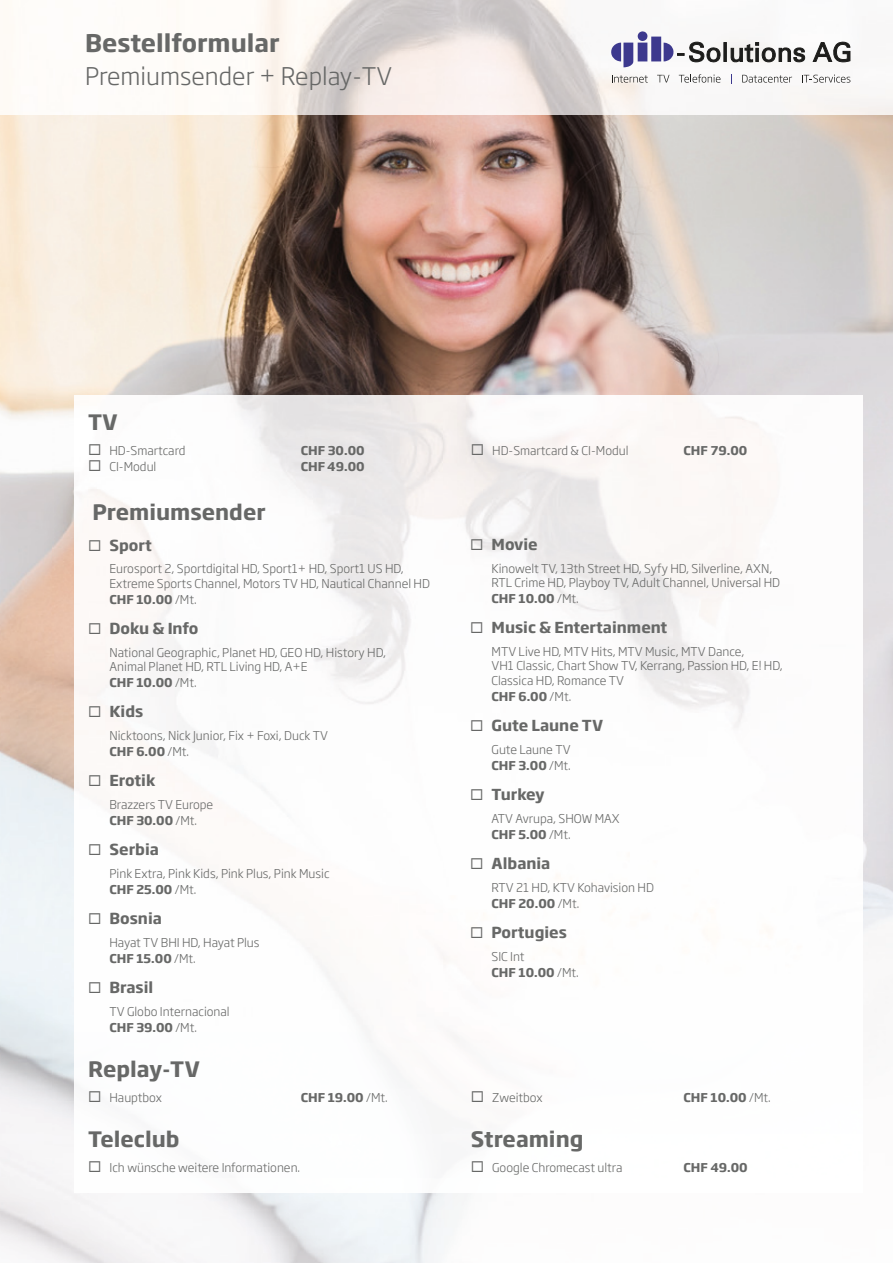
<style>
.page{position:relative;width:893px;height:1263px;background:#fff}
.page>*{position:absolute;margin:0;border:0;box-sizing:border-box;transform-origin:0 0}
.t1{font:300 24px "Soho Gothic Std";color:#676867}
.t2{font:700 24px "Soho Gothic Std";color:#676867}
.t3{font:700 21px "Soho Gothic Std";color:#676867}
.t4{font:700 15px "Soho Gothic Std";color:#676867}
.t5{font:300 12px/16.5px "Soho Gothic Std";color:#676867}
.t6{font:700 12px "Soho Gothic Std";color:#676867}
.s1{font-weight:300}
.s2{font-weight:700}
</style>
<div class="page">
<img style="left:53px;top:115px;width:840px;height:312px">
<img style="left:259px;top:0;width:634px;height:115px">
<img style="left:74px;top:395px;width:788px;height:726px">
<svg style="left:612px;top:75px;width:36px;height:8px"></svg>
<svg style="left:657px;top:75px;width:12px;height:7px"></svg>
<svg style="left:679px;top:74px;width:41px;height:9px"></svg>
<svg style="left:742px;top:75px;width:50px;height:8px"></svg>
<svg style="left:802px;top:75px;width:48px;height:8px"></svg>
<svg style="left:813px;top:42px;width:37px;height:20px"></svg>
<svg style="left:611px;top:31px;width:194px;height:36px"></svg>
<h1 class="t2" style="left:85px;top:27px;width:196px">Bestellformular</h1>
<h1 class="t1" style="left:85px;top:61px;width:309px">Premiumsender + Replay-TV</h1>
<h2 class="t3" style="left:88px;top:408px;width:31px">TV</h2>
<p class="t5" style="left:88px;top:442px;width:99px">◻ HD-Smartcard</p>
<p class="t6" style="left:301px;top:443px;width:65px">CHF 30.00</p>
<p class="t5" style="left:471px;top:442px;width:159px">◻ HD-Smartcard &amp; CI-Modul</p>
<p class="t6" style="left:684px;top:443px;width:65px">CHF 79.00</p>
<p class="t5" style="left:88px;top:459px;width:70px">◻ CI-Modul</p>
<p class="t6" style="left:301px;top:459px;width:65px">CHF 49.00</p>
<h2 class="t3" style="left:92px;top:498px;width:175px">Premiumsender</h2>
<p class="t4" style="left:88px;top:535px;width:65px">◻ Sport</p>
<p class="t5" style="left:109px;top:562px;width:322px;line-height:14.2px">Eurosport 2, Sportdigital HD, Sport1+ HD, Sport1 US HD,<br>Extreme Sports Channel, Motors TV HD, Nautical Channel HD</p>
<p class="t6" style="left:109px;top:592px;width:89px">CHF 10.00 <span class="s1">/Mt.</span></p>
<p class="t4" style="left:88px;top:619px;width:112px">◻ Doku &amp; Info</p>
<p class="t5" style="left:109px;top:645px;width:278px;line-height:14.2px">National Geographic, Planet HD, GEO HD, History HD,<br>Animal Planet HD, RTL Living HD, A+E</p>
<p class="t6" style="left:109px;top:675px;width:89px">CHF 10.00 <span class="s1">/Mt.</span></p>
<p class="t4" style="left:88px;top:702px;width:57px">◻ Kids</p>
<p class="t5" style="left:109px;top:727px;width:220px">Nicktoons, Nick Junior, Fix + Foxi, Duck TV<br><span class="s2">CHF 6.00</span> /Mt.</p>
<p class="t4" style="left:88px;top:771px;width:69px">◻ Erotik</p>
<p class="t5" style="left:109px;top:796px;width:105px">Brazzers TV Europe<br><span class="s2">CHF 30.00</span> /Mt.</p>
<p class="t4" style="left:88px;top:840px;width:72px">◻ Serbia</p>
<p class="t5" style="left:109px;top:865px;width:222px">Pink Extra, Pink Kids, Pink Plus, Pink Music<br><span class="s2">CHF 25.00</span> /Mt.</p>
<p class="t4" style="left:88px;top:909px;width:75px">◻ Bosnia</p>
<p class="t5" style="left:109px;top:934px;width:152px">Hayat TV BHI HD, Hayat Plus<br><span class="s2">CHF 15.00</span> /Mt.</p>
<p class="t4" style="left:88px;top:978px;width:67px">◻ Brasil</p>
<p class="t5" style="left:109px;top:1003px;width:122px">TV Globo Internacional<br><span class="s2">CHF 39.00</span> /Mt.</p>
<p class="t4" style="left:470px;top:535px;width:69px">◻ Movie</p>
<p class="t5" style="left:492px;top:561px;width:290px;line-height:14.2px">Kinowelt TV, 13th Street HD, Syfy HD, Silverline, AXN,<br>RTL Crime HD, Playboy TV, Adult Channel, Universal HD</p>
<p class="t6" style="left:492px;top:591px;width:89px">CHF 10.00 <span class="s1">/Mt.</span></p>
<p class="t4" style="left:470px;top:618px;width:199px">◻ Music &amp; Entertainment</p>
<p class="t5" style="left:492px;top:644px;width:293px;line-height:14.4px">MTV Live HD, MTV Hits, MTV Music, MTV Dance,<br>VH1 Classic, Chart Show TV, Kerrang, Passion HD, E! HD,<br>Classica HD, Romance TV</p>
<p class="t6" style="left:492px;top:689px;width:81px">CHF 6.00 <span class="s1">/Mt.</span></p>
<p class="t4" style="left:470px;top:716px;width:134px">◻ Gute Laune TV</p>
<p class="t5" style="left:492px;top:741px;width:81px">Gute Laune TV<br><span class="s2">CHF 3.00</span> /Mt.</p>
<p class="t4" style="left:470px;top:785px;width:76px">◻ Turkey</p>
<p class="t5" style="left:492px;top:810px;width:130px">ATV Avrupa, SHOW MAX<br><span class="s2">CHF 5.00</span> /Mt.</p>
<p class="t4" style="left:470px;top:854px;width:82px">◻ Albania</p>
<p class="t5" style="left:492px;top:879px;width:164px">RTV 21 HD, KTV Kohavision HD<br><span class="s2">CHF 20.00</span> /Mt.</p>
<p class="t4" style="left:470px;top:923px;width:98px">◻ Portugies</p>
<p class="t5" style="left:492px;top:948px;width:89px">SIC Int<br><span class="s2">CHF 10.00</span> /Mt.</p>
<h2 class="t3" style="left:88px;top:1055px;width:113px">Replay-TV</h2>
<p class="t5" style="left:88px;top:1089px;width:75px">◻ Hauptbox</p>
<p class="t6" style="left:301px;top:1089px;width:88px">CHF 19.00 <span class="s1">/Mt.</span></p>
<p class="t5" style="left:471px;top:1089px;width:73px">◻ Zweitbox</p>
<p class="t6" style="left:684px;top:1089px;width:89px">CHF 10.00 <span class="s1">/Mt.</span></p>
<h2 class="t3" style="left:88px;top:1125px;width:93px">Teleclub</h2>
<h2 class="t3" style="left:471px;top:1125px;width:114px">Streaming</h2>
<p class="t5" style="left:88px;top:1159px;width:213px">◻ Ich wünsche weitere Informationen.</p>
<p class="t5" style="left:471px;top:1159px;width:153px">◻ Google Chromecast ultra</p>
<p class="t6" style="left:684px;top:1160px;width:66px">CHF 49.00</p>
</div>
